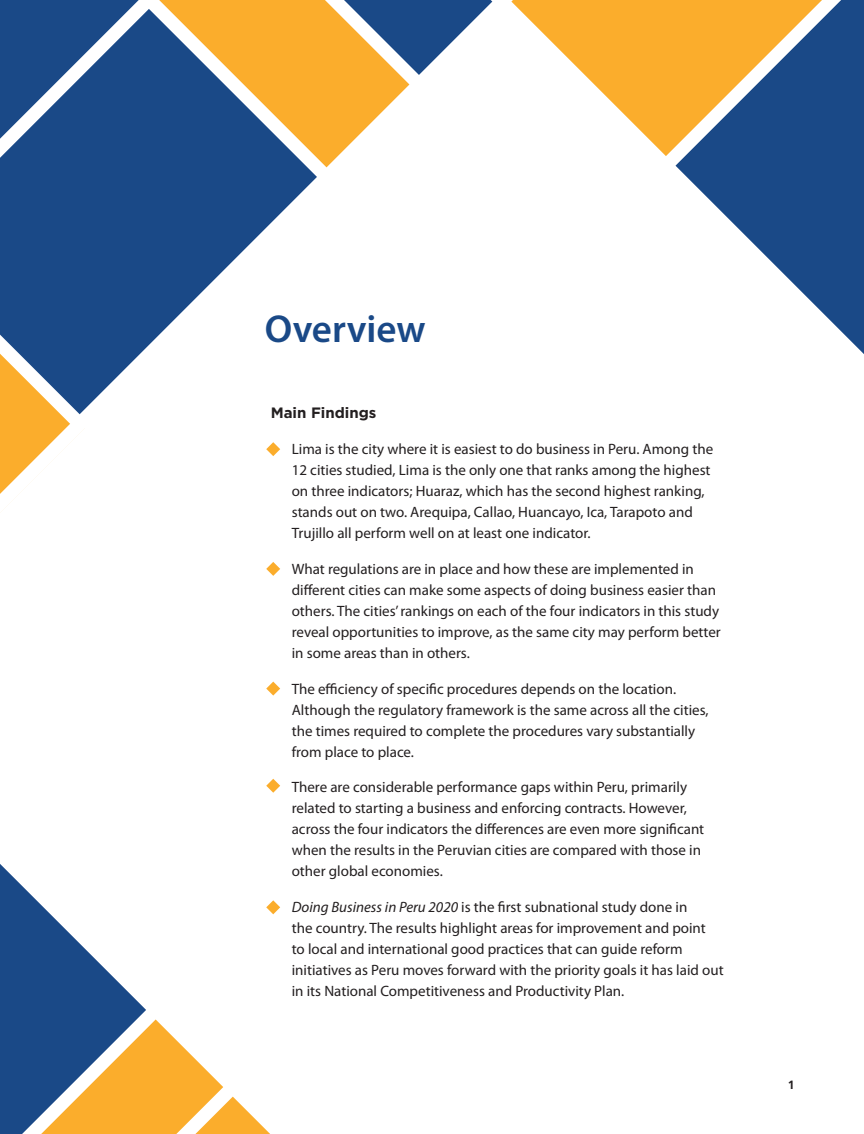
<style>
.page{position:relative;width:864px;height:1134px;background:#fff}
.page>*{position:absolute;margin:0;border:0;box-sizing:border-box;transform-origin:0 0}
.t1{font:600 39px "Myriad Pro";color:#1a4987}
.t2{font:15px/21px "Myriad Pro";color:#231f20}
.t3{font:700 15px "Gotham";color:#231f20}
.t4{font:700 12px "Frutiger LT Std";color:#231f20}
.s1{font-style:italic}
</style>
<div class="page">
<svg style="left:0;top:101px;width:393px;height:294px"></svg>
<svg style="left:0;top:304px;width:99px;height:190px"></svg>
<svg style="left:20px;top:0;width:327px;height:197px;background:#667687"></svg>
<svg style="left:0;top:864px;width:274px;height:125px"></svg>
<svg style="left:550px;top:0;width:314px;height:354px"></svg>
<svg style="left:0;top:0;width:166px;height:187px;background:#305b92"></svg>
<svg style="left:200px;top:0;width:350px;height:101px"></svg>
<svg style="left:0;top:989px;width:270px;height:145px"></svg>
<svg style="left:266px;top:442px;width:14px;height:14px"></svg>
<svg style="left:266px;top:562px;width:14px;height:14px"></svg>
<svg style="left:266px;top:682px;width:14px;height:14px"></svg>
<svg style="left:266px;top:779px;width:14px;height:14px"></svg>
<svg style="left:266px;top:900px;width:14px;height:14px"></svg>
<h1 class="t1" style="left:265px;top:304px;width:163px">Overview</h1>
<p class="t3" style="left:271px;top:403px;width:107px">Main Findings</p>
<p class="t2" style="left:292px;top:438px;width:423px">Lima is the city where it is easiest to do business in Peru. Among the 12 cities studied, Lima is the only one that ranks among the highest on three indicators; Huaraz, which has the second highest ranking, stands out on two. Arequipa, Callao, Huancayo, Ica, Tarapoto and Trujillo all perform well on at least one indicator.</p>
<p class="t2" style="left:292px;top:558px;width:431px">What regulations are in place and how these are implemented in different cities can make some aspects of doing business easier than others. The cities’ rankings on each of the four indicators in this study reveal opportunities to improve, as the same city may perform better in some areas than in others.</p>
<p class="t2" style="left:292px;top:678px;width:418px">The efficiency of specific procedures depends on the location.<br>Although the regulatory framework is the same across all the cities, the times required to complete the procedures vary substantially from place to place.</p>
<p class="t2" style="left:292px;top:777px;width:414px">There are considerable performance gaps within Peru, primarily related to starting a business and enforcing contracts. However, across the four indicators the differences are even more significant when the results in the Peruvian cities are compared with those in other global economies.</p>
<p class="t2" style="left:292px;top:896px;width:433px"><span class="s1">Doing Business in Peru 2020</span> is the first subnational study done in<br>the country. The results highlight areas for improvement and point<br>to local and international good practices that can guide reform initiatives as Peru moves forward with the priority goals it has laid out in its National Competitiveness and Productivity Plan.</p>
<p class="t4" style="left:788px;top:1078px;width:8px">1</p>
</div>
